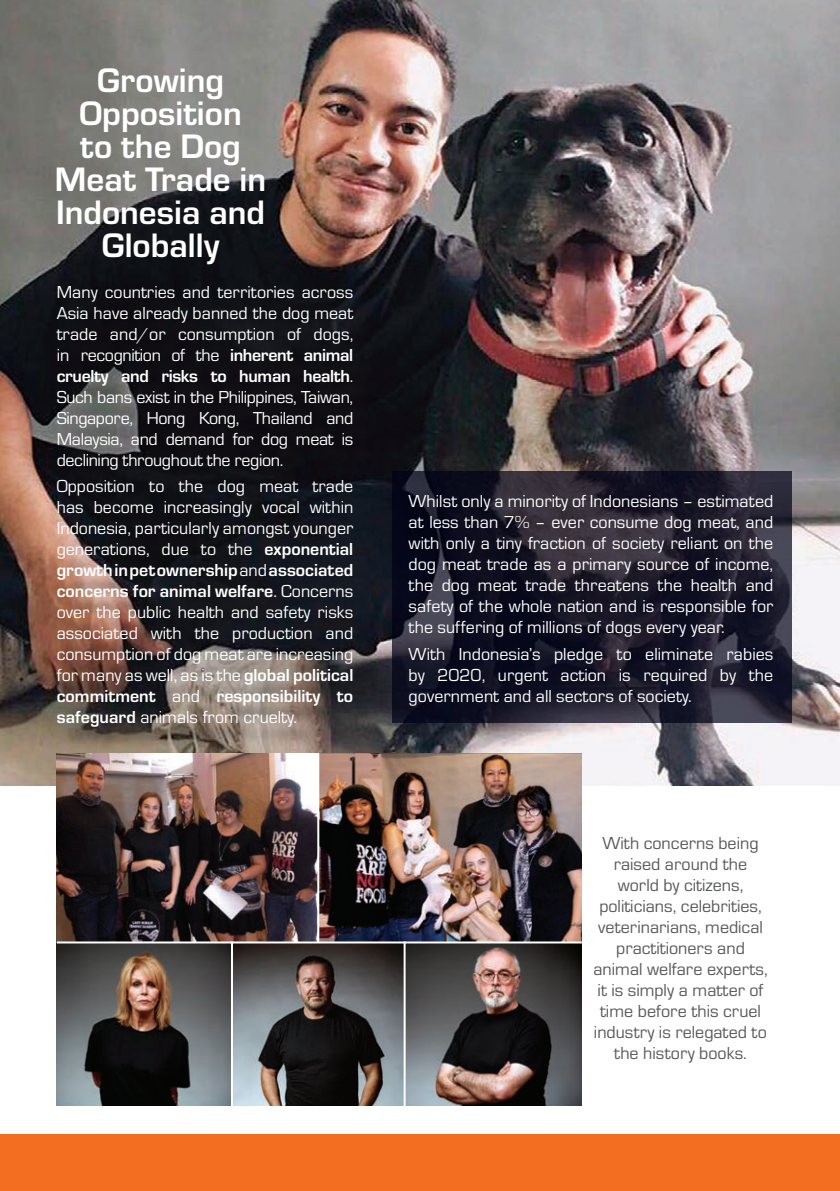
<style>
.page{position:relative;width:840px;height:1191px;background:#fff}
.page>*{position:absolute;margin:0;border:0;box-sizing:border-box;transform-origin:0 0}
.t1{font:700 35.2px/33px "Eurostile T";color:#fff;text-align:center}
.t2{font:18px/21px "Eurostile T";color:#fff;text-align:justify}
.t3{font:18px/21px "Eurostile T";color:#57585a;text-align:center}
.s1{font-weight:700}
</style>
<div class="page">
<img style="left:0;top:0;width:839px;height:786px">
<div style="left:61px;top:289px;width:316px;height:462px;background:#231f20;opacity:.75"></div>
<svg style="left:391px;top:471px;width:400px;height:251px;background:#1d1c2b"></svg>
<img style="left:57px;top:753px;width:524px;height:188px">
<img style="left:57px;top:943px;width:524px;height:163px">
<hr style="left:317px;top:753px;width:2px;height:188px;background:#fff">
<hr style="left:231px;top:941px;width:2px;height:165px;background:#fff">
<hr style="left:403px;top:941px;width:2px;height:165px;background:#fff">
<div style="left:0;top:1134px;width:839px;height:57px;background:#f36e21"></div>
<h1 class="t1" style="left:55px;top:63px;width:212px">Growing<br>Opposition<br>to the Dog<br>Meat Trade in<br>Indonesia and<br>Globally</h1>
<p class="t2" style="left:57px;top:281px;width:298px">Many countries and territories across Asia have already banned the dog meat trade and/or consumption of dogs, in recognition of the <span class="s1">inherent animal cruelty and risks to human health</span>.<br>Such bans exist in the Philippines, Taiwan, Singapore, Hong Kong, Thailand and Malaysia, and demand for dog meat is declining throughout the region.</p>
<p class="t2" style="left:57px;top:476px;width:298px">Opposition to the dog meat trade has become increasingly vocal within Indonesia, particularly amongst younger generations, due to the <span class="s1">exponential growth in pet ownership</span> and <span class="s1">associated concerns for animal welfare</span>. Concerns over the public health and safety risks associated with the production and consumption of dog meat are increasing for many as well, as is the <span class="s1">global political commitment</span> and <span class="s1">responsibility to safeguard</span> animals from cruelty.</p>
<p class="t2" style="left:408px;top:490px;width:366px">Whilst only a minority of Indonesians – estimated at less than 7% – ever consume dog meat, and with only a tiny fraction of society reliant on the dog meat trade as a primary source of income, the dog meat trade threatens the health and safety of the whole nation and is responsible for the suffering of millions of dogs every year.</p>
<p class="t2" style="left:408px;top:643px;width:366px">With Indonesia’s pledge to eliminate rabies by 2020, urgent action is required by the government and all sectors of society.</p>
<p class="t3" style="left:593px;top:832px;width:176px">With concerns being raised around the world by citizens, politicians, celebrities, veterinarians, medical practitioners and animal welfare experts, it is simply a matter of time before this cruel industry is relegated to the history books.</p>
</div>
